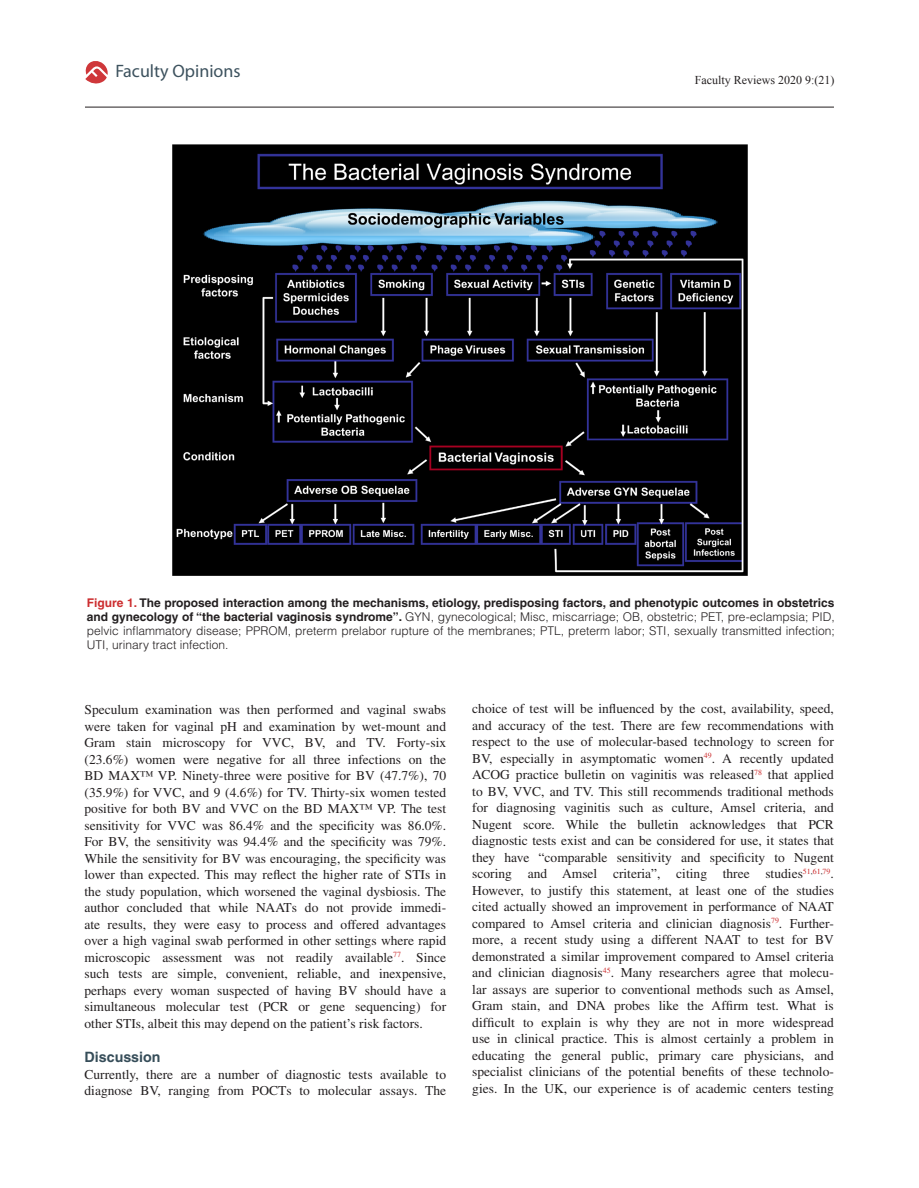
<style>
.page{position:relative;width:919px;height:1188px;background:#fff}
.page>*{position:absolute;margin:0;border:0;box-sizing:border-box;transform-origin:0 0}
.t1{font:18px "Myriad Pro";color:#3d525e}
.t2{font:700 14.25px "Helvetica";color:#364d59}
.Main_text_2{font:13.5px/16.5px "Times";color:#231f20}
.Main_text_1{font:13.5px/16.5px "Times";color:#231f20;text-align:justify}
.Figure_caption{font:300 12px/14.2px "Helvetica";color:#231f20;text-align:justify}
.t3{font:12px "Times New Roman";color:#231f20}
.s1{font-style:inherit}
.s2{font-weight:700;color:#cc2d2f}
.s3{font-weight:700}
</style>
<div class="page">
<hr style="left:85px;top:107px;width:748px;height:1px;background:#231f20">
<svg style="left:85px;top:61px;width:23px;height:22px"></svg>
<img style="left:172px;top:144px;width:576px;height:432px">
<h1 class="t1" style="left:115px;top:60px;width:127px">Faculty Opinions</h1>
<p class="t3" style="left:694px;top:72px;width:141px">Faculty Reviews 2020 9:(<span class="s1">21</span>)</p>
<p class="Figure_caption" style="left:87px;top:595px;width:749px"><span class="s2">Figure 1.</span> <span class="s3">The proposed interaction among the mechanisms, etiology, predisposing factors, and phenotypic outcomes in obstetrics and gynecology of “the bacterial vaginosis syndrome”.</span> GYN, gynecological; Misc, miscarriage; OB, obstetric; PET, pre-eclampsia; PID, pelvic inflammatory disease; PPROM, preterm prelabor rupture of the membranes; PTL, preterm labor; STI, sexually transmitted infection; UTI, urinary tract infection.</p>
<p class="Main_text_1" style="left:85px;top:701px;width:363px">Speculum examination was then performed and vaginal swabs were taken for vaginal pH and examination by wet-mount and Gram stain microscopy for VVC, BV, and TV. Forty-six (23.6%) women were negative for all three infections on the BD MAX™ VP. Ninety-three were positive for BV (47.7%), 70 (35.9%) for VVC, and 9 (4.6%) for TV. Thirty-six women tested positive for both BV and VVC on the BD MAX™ VP. The test sensitivity for VVC was 86.4% and the specificity was 86.0%.<br>For BV, the sensitivity was 94.4% and the specificity was 79%.<br>While the sensitivity for BV was encouraging, the specificity was lower than expected. This may reflect the higher rate of STIs in the study population, which worsened the vaginal dysbiosis. The author concluded that while NAATs do not provide immedi&shy;ate results, they were easy to process and offered advantages over a high vaginal swab performed in other settings where rapid microscopic assessment was not readily available<sup>77</sup>. Since such tests are simple, convenient, reliable, and inexpensive, perhaps every woman suspected of having BV should have a simultaneous molecular test (PCR or gene sequencing) for other STIs, albeit this may depend on the patient’s risk factors.</p>
<h1 class="t2" style="left:84px;top:1049px;width:78px">Discussion</h1>
<p class="Main_text_2" style="left:85px;top:1066px;width:363px">Currently, there are a number of diagnostic tests available to diagnose BV, ranging from POCTs to molecular assays. The</p>
<p class="Main_text_2" style="left:472px;top:700px;width:363px;text-align:justify">choice of test will be influenced by the cost, availability, speed, and accuracy of the test. There are few recommendations with respect to the use of molecular-based technology to screen for BV, especially in asymptomatic women<sup>49</sup>. A recently updated ACOG practice bulletin on vaginitis was released<sup>78</sup> that applied to BV, VVC, and TV. This still recommends traditional methods for diagnosing vaginitis such as culture, Amsel criteria, and Nugent score. While the bulletin acknowledges that PCR diagnostic tests exist and can be considered for use, it states that they have “comparable sensitivity and specificity to Nugent scoring and Amsel criteria”, citing three studies<sup>51</sup><sup>,</sup><sup>61</sup><sup>,</sup><sup>79</sup>.<br>However, to justify this statement, at least one of the studies cited actually showed an improvement in performance of NAAT compared to Amsel criteria and clinician diagnosis<sup>79</sup>. Further&shy;more, a recent study using a different NAAT to test for BV demonstrated a similar improvement compared to Amsel criteria and clinician diagnosis<sup>45</sup>. Many researchers agree that molecu&shy;lar assays are superior to conventional methods such as Amsel, Gram stain, and DNA probes like the Affirm test. What is difficult to explain is why they are not in more widespread use in clinical practice. This is almost certainly a problem in educating the general public, primary care physicians, and specialist clinicians of the potential benefits of these technolo&shy;gies. In the UK, our experience is of academic centers testing</p>
</div>
